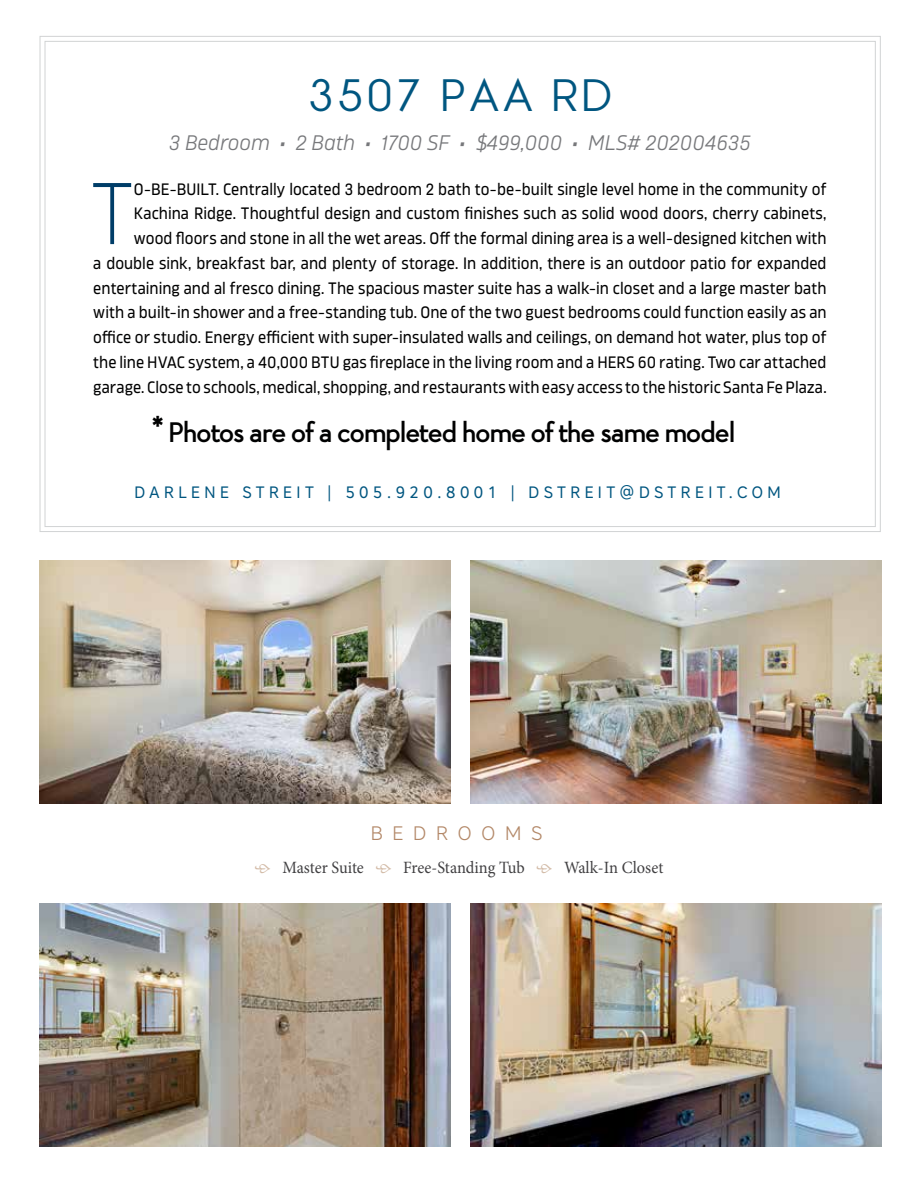
<style>
.page{position:relative;width:918px;height:1188px;background:#fff}
.page>*{position:absolute;margin:0;border:0;box-sizing:border-box;transform-origin:0 0}
.t1{font:300 87.15px "Karibu";color:#003d68;scale:.95 1}
.t2{font:43.5px "Aramis";letter-spacing:.115em;color:#005680}
.t3{font:700 27px "Aramis";letter-spacing:-.005em;color:#000101;scale:.95 1}
.t4{font:italic 21px "Karibu";color:#77787b}
.t5{font:300 19.5px "Core Sans A35";letter-spacing:.5em;color:#b38868}
.t6{font:17.25px "Minion Pro";letter-spacing:-.005em;color:#414042;scale:.95 1}
.t7{font:16.5px/24.8px "Karibu";letter-spacing:.005em;color:#000101;text-align:right;scale:.95 1}
.t8{font:16.5px "Core Sans A45";letter-spacing:.28em;color:#005680;scale:.95 1}
.s1{font-family:"Karibu";font-weight:600;font-size:36px}
.s2{font-size:18.75px;color:#d3bba7}
</style>
<div class="page">
<svg style="left:39px;top:36px;width:842px;height:496px"></svg>
<img style="left:40px;top:560px;width:410px;height:243px">
<img style="left:471px;top:560px;width:410px;height:243px">
<img style="left:40px;top:904px;width:410px;height:243px">
<img style="left:471px;top:904px;width:410px;height:243px">
<h2 class="t2" style="left:309px;top:64px;width:304px">3507 PAA RD</h2>
<p class="t4" style="left:169px;top:130px;width:583px">3 Bedroom • 2 Bath • 1700 SF • $499,000 • MLS# 202004635</p>
<p class="t7" style="left:93px;top:176px;width:774px">O-BE-BUILT. Centrally located 3 bedroom 2 bath to-be-built single level home in the community of Kachina Ridge. Thoughtful design and custom finishes such as solid wood doors, cherry cabinets, wood floors and stone in all the wet areas. Off the formal dining area is a well-designed kitchen with<br>a double sink, breakfast bar, and plenty of storage. In addition, there is an outdoor patio for expanded entertaining and al fresco dining. The spacious master suite has a walk-in closet and a large master bath with a built-in shower and a free-standing tub. One of the two guest bedrooms could function easily as an office or studio. Energy efficient with super-insulated walls and ceilings, on demand hot water, plus top of the line HVAC system, a 40,000 BTU gas fireplace in the living room and a HERS 60 rating. Two car attached garage. Close to schools, medical, shopping, and restaurants with easy access to the historic Santa Fe Plaza.</p>
<h3 class="t3" style="left:152px;top:413px;width:615px"><span class="s1">*</span> Photos are of a completed home of the same model</h3>
<p class="t8" style="left:134px;top:482px;width:682px">DARLENE STREIT | 505.920.8001 | DSTREIT@DSTREIT.COM</p>
<h1 class="t1" style="left:91px;top:159px;width:47px">T</h1>
<p class="t5" style="left:371px;top:820px;width:173px">BEDROOMS</p>
<p class="t6" style="left:254px;top:856px;width:432px"><span class="s2">•</span> Master Suite <span class="s2">•</span> Free-Standing Tub <span class="s2">•</span> Walk-In Closet</p>
</div>
